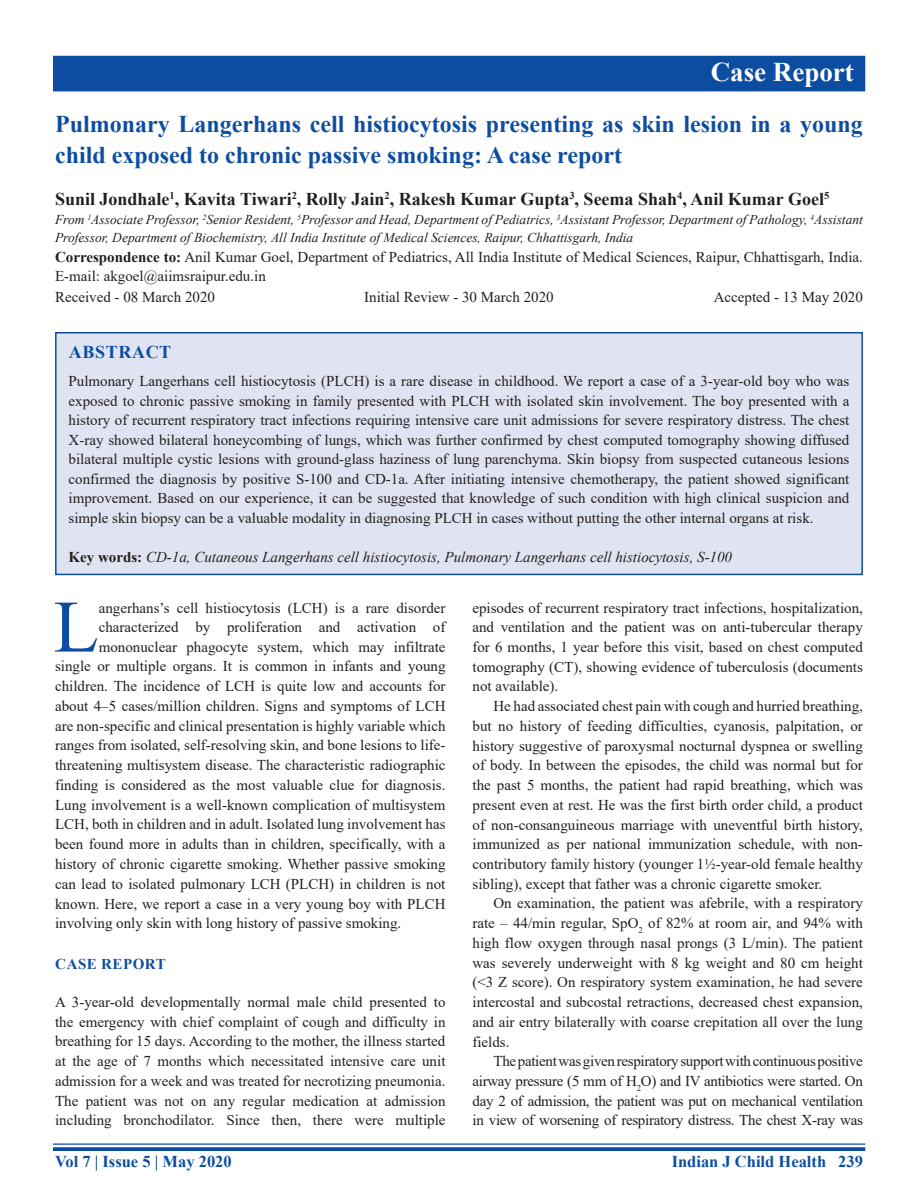
<style>
.page{position:relative;width:918px;height:1188px;background:#fff}
.page>*{position:absolute;margin:0;border:0;box-sizing:border-box;transform-origin:0 0}
.DROP_CAP_TX{font:73.95px "Times New Roman";color:#0d4da1}
.AH{font:700 27px "Times New Roman";color:#fff}
.AT{font:700 24px/31.5px "Times New Roman";color:#0d4da1}
.AU{font:700 18px "Times New Roman";color:#231f20}
.ABSH{font:700 18px "Times New Roman";letter-spacing:.035em;color:#0d4da1}
.RF{font:700 16.5px "Times New Roman";color:#0d4da1}
.TX{font:15px/19.8px "Times New Roman";color:#231f20;text-align:justify}
.DROP_CAP_TX-2{font:15px "Times New Roman";color:#231f20}
.ABS{font:15px/19.5px "Times New Roman";color:#231f20;text-align:justify}
.TXFL{font:15px/19.8px "Times New Roman";color:#231f20;text-align:justify}
.ADD{font:15px/19.5px "Times New Roman";color:#231f20}
.KWD{font:italic 15px "Times New Roman";color:#231f20}
.HIS{font:15px "Times New Roman";color:#231f20}
.t1{font:700 15px "Times New Roman";letter-spacing:.035em;color:#0d4da1}
.AFF{font:italic 13.5px/18px "Times New Roman";color:#231f20}
.s1{font-weight:700}
.s2{font-weight:700;font-style:normal}
</style>
<div class="page">
<hr style="left:53px;top:1143px;width:812px;height:2px;background:#0d4da1">
<svg style="left:53px;top:1147px;width:812px;height:4px;background:#1b57a6"></svg>
<div style="left:53px;top:56px;width:812px;height:35px;background:#0d4da1"></div>
<div style="left:56px;top:333px;width:806px;height:241px;background:#e0e4f2"></div>
<div style="left:55px;top:332px;width:808px;height:243px;border:2px solid #0d4da1"></div>
<p class="AH" style="left:711px;top:52px;width:145px">Case Report</p>
<p class="AT" style="left:55px;top:107px;width:809px">Pulmonary Langerhans cell histiocytosis presenting as skin lesion in a young child exposed to chronic passive smoking: A case report</p>
<p class="AU" style="left:55px;top:186px;width:776px">Sunil Jondhale<sup>1</sup>, Kavita Tiwari<sup>2</sup>, Rolly Jain<sup>2</sup>, Rakesh Kumar Gupta<sup>3</sup>, Seema Shah<sup>4</sup>, Anil Kumar Goel<sup>5</sup></p>
<p class="AFF" style="left:55px;top:210px;width:809px">From <sup>1</sup>Associate Professor, <sup>2</sup>Senior Resident, <sup>5</sup>Professor and Head, Department of Pediatrics, <sup>3</sup>Assistant Professor, Department of Pathology, <sup>4</sup>Assistant<br>Professor, Department of Biochemistry, All India Institute of Medical Sciences, Raipur, Chhattisgarh, India</p>
<p class="ADD" style="left:55px;top:246px;width:809px"><span class="s1">Correspondence to:</span> Anil Kumar Goel, Department of Pediatrics, All India Institute of Medical Sciences, Raipur, Chhattisgarh, India.<br>E-mail: akgoel@aiimsraipur.edu.in</p>
<p class="HIS" style="left:55px;top:286px;width:161px">Received - 08 March 2020</p>
<p class="HIS" style="left:364px;top:286px;width:191px">Initial Review - 30 March 2020</p>
<p class="HIS" style="left:714px;top:286px;width:151px">Accepted - 13 May 2020</p>
<p class="ABSH" style="left:69px;top:339px;width:104px">ABSTRACT</p>
<p class="ABS" style="left:69px;top:371px;width:782px">Pulmonary Langerhans cell histiocytosis (PLCH) is a rare disease in childhood. We report a case of a 3-year-old boy who was exposed to chronic passive smoking in family presented with PLCH with isolated skin involvement. The boy presented with a history of recurrent respiratory tract infections requiring intensive care unit admissions for severe respiratory distress. The chest X-ray showed bilateral honeycombing of lungs, which was further confirmed by chest computed tomography showing diffused bilateral multiple cystic lesions with ground-glass haziness of lung parenchyma. Skin biopsy from suspected cutaneous lesions confirmed the diagnosis by positive S-100 and CD-1a. After initiating intensive chemotherapy, the patient showed significant improvement. Based on our experience, it can be suggested that knowledge of such condition with high clinical suspicion and simple skin biopsy can be a valuable modality in diagnosing PLCH in cases without putting the other internal organs at risk.</p>
<p class="KWD" style="left:69px;top:546px;width:665px"><span class="s2">Key words:</span> CD-1a, Cutaneous Langerhans cell histiocytosis, Pulmonary Langerhans cell histiocytosis, S-100</p>
<p class="DROP_CAP_TX" style="left:54px;top:575px;width:47px">L</p>
<p class="DROP_CAP_TX-2" style="left:99px;top:597px;width:348px">angerhans’s cell histiocytosis (LCH) is a rare disorder</p>
<p class="DROP_CAP_TX-2" style="left:99px;top:616px;width:348px">characterized by proliferation and activation of</p>
<p class="DROP_CAP_TX-2" style="left:99px;top:636px;width:348px">mononuclear phagocyte system, which may infiltrate</p>
<p class="DROP_CAP_TX-2" style="left:55px;top:656px;width:392px">single or multiple organs. It is common in infants and young</p>
<p class="DROP_CAP_TX-2" style="left:55px;top:676px;width:392px">children. The incidence of LCH is quite low and accounts for</p>
<p class="DROP_CAP_TX-2" style="left:55px;top:695px;width:392px">about 4–5 cases/million children. Signs and symptoms of LCH</p>
<p class="DROP_CAP_TX-2" style="left:55px;top:715px;width:392px">are non-specific and clinical presentation is highly variable which</p>
<p class="DROP_CAP_TX-2" style="left:55px;top:735px;width:392px">ranges from isolated, self-resolving skin, and bone lesions to life-</p>
<p class="DROP_CAP_TX-2" style="left:55px;top:755px;width:392px">threatening multisystem disease. The characteristic radiographic</p>
<p class="DROP_CAP_TX-2" style="left:55px;top:774px;width:392px">finding is considered as the most valuable clue for diagnosis.</p>
<p class="DROP_CAP_TX-2" style="left:55px;top:794px;width:392px">Lung involvement is a well-known complication of multisystem</p>
<p class="DROP_CAP_TX-2" style="left:55px;top:814px;width:392px">LCH, both in children and in adult. Isolated lung involvement has</p>
<p class="DROP_CAP_TX-2" style="left:55px;top:834px;width:392px">been found more in adults than in children, specifically, with a</p>
<p class="DROP_CAP_TX-2" style="left:55px;top:853px;width:392px">history of chronic cigarette smoking. Whether passive smoking</p>
<p class="DROP_CAP_TX-2" style="left:55px;top:873px;width:392px">can lead to isolated pulmonary LCH (PLCH) in children is not</p>
<p class="DROP_CAP_TX-2" style="left:55px;top:893px;width:392px">known. Here, we report a case in a very young boy with PLCH</p>
<p class="DROP_CAP_TX-2" style="left:55px;top:913px;width:348px">involving only skin with long history of passive smoking.</p>
<h1 class="t1" style="left:55px;top:953px;width:112px">CASE REPORT</h1>
<p class="TXFL" style="left:55px;top:991px;width:392px">A 3-year-old developmentally normal male child presented to the emergency with chief complaint of cough and difficulty in breathing for 15 days. According to the mother, the illness started at the age of 7 months which necessitated intensive care unit admission for a week and was treated for necrotizing pneumonia.<br>The patient was not on any regular medication at admission including bronchodilator. Since then, there were multiple</p>
<p class="TXFL" style="left:472px;top:597px;width:392px">episodes of recurrent respiratory tract infections, hospitalization, and ventilation and the patient was on anti-tubercular therapy for 6 months, 1 year before this visit, based on chest computed tomography (CT), showing evidence of tuberculosis (documents not available).</p>
<p class="TX" style="left:472px;top:696px;width:392px;text-indent:21px">He had associated chest pain with cough and hurried breathing, but no history of feeding difficulties, cyanosis, palpitation, or history suggestive of paroxysmal nocturnal dyspnea or swelling of body. In between the episodes, the child was normal but for the past 5 months, the patient had rapid breathing, which was present even at rest. He was the first birth order child, a product of non-consanguineous marriage with uneventful birth history, immunized as per national immunization schedule, with non&shy;contributory family history (younger 1½-year-old female healthy sibling), except that father was a chronic cigarette smoker.</p>
<p class="TX" style="left:472px;top:893px;width:392px;text-indent:21px">On examination, the patient was afebrile, with a respiratory rate – 44/min regular, SpO<sub>2</sub> of 82% at room air, and 94% with high flow oxygen through nasal prongs (3 L/min). The patient was severely underweight with 8 kg weight and 80 cm height (&lt;3 Z score). On respiratory system examination, he had severe intercostal and subcostal retractions, decreased chest expansion, and air entry bilaterally with coarse crepitation all over the lung fields.</p>
<p class="TX" style="left:472px;top:1051px;width:392px;text-indent:21px">The patient was given respiratory support with continuous positive airway pressure (5 mm of H<sub>2</sub>O) and IV antibiotics were started. On day 2 of admission, the patient was put on mechanical ventilation in view of worsening of respiratory distress. The chest X-ray was</p>
<p class="RF" style="left:55px;top:1150px;width:178px">Vol 7 | Issue 5 | May 2020</p>
<p class="RF" style="left:672px;top:1150px;width:193px">Indian J Child Health 239</p>
</div>
